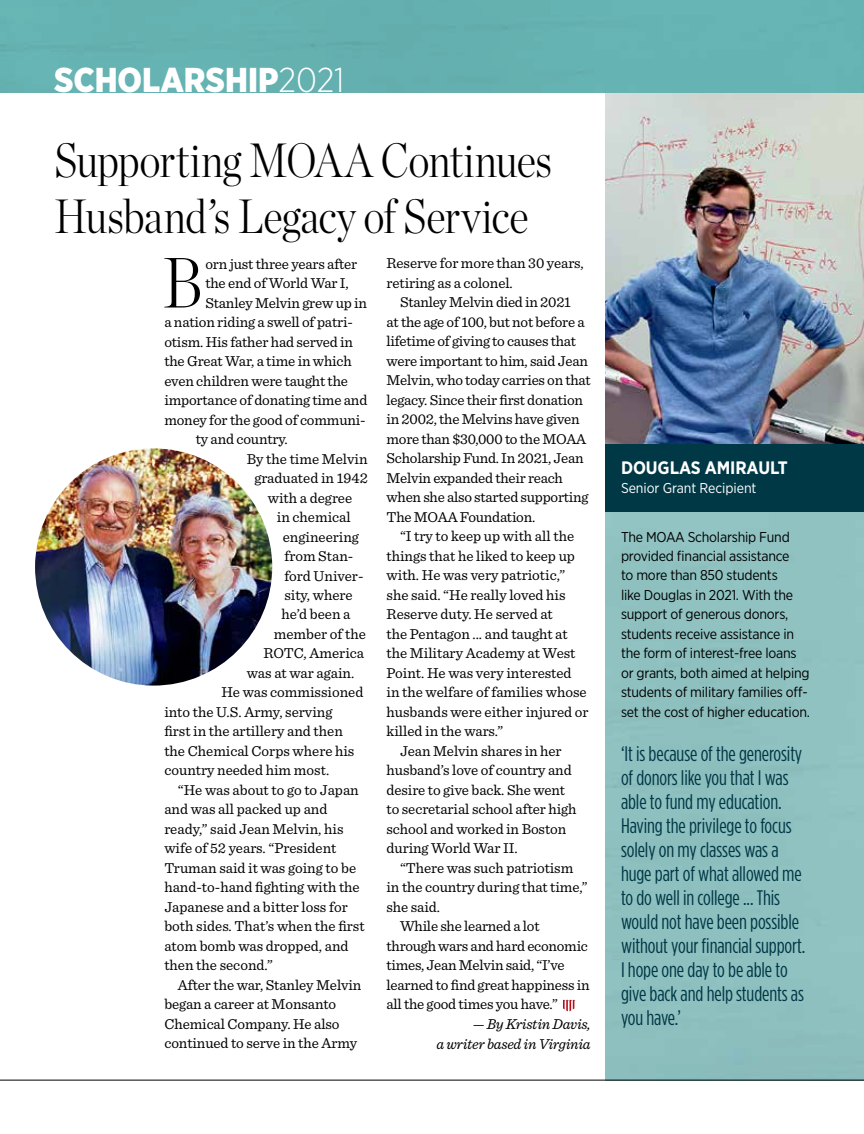
<style>
.page{position:relative;width:864px;height:1134px;background:#fff}
.page>*{position:absolute;margin:0;border:0;box-sizing:border-box;transform-origin:0 0}
.t1{font:300 70.95px "Chronicle Disp Cond";color:#000}
.t2{font:300 48px/55.2px "Chronicle Disp Cond";letter-spacing:-.015em;color:#000}
.t3{font:900 34.5px "Gotham Narrow";color:#fff}
.t4{font:21px/24px "Gotham Condensed";letter-spacing:-.005em;color:#003846}
.t5{font:700 18px "Gotham Narrow";letter-spacing:-.005em;color:#fff}
.t6{font:15px/19.5px "Sentinel";letter-spacing:-.005em;color:#000}
.t7{font:italic 15px/19.5px "Sentinel";letter-spacing:-.015em;color:#000;text-align:right}
.t8{font:14.25px/19.5px "Gotham Narrow";letter-spacing:-.015em;color:#000}
.t9{font:14.25px "Gotham Narrow";letter-spacing:-.005em;color:#fff}
.s1{font-weight:300}
</style>
<div class="page">
<div style="left:606px;top:512px;width:258px;height:568px;background:#8ec0c0"></div>
<img style="left:606px;top:93px;width:258px;height:351px">
<div style="left:606px;top:444px;width:258px;height:68px;background:#003846"></div>
<div style="left:0;top:0;width:864px;height:93px;background:#65b3b2"></div>
<svg style="left:563px;top:1000px;width:12px;height:11px"></svg>
<img style="left:35px;top:448px;width:237px;height:238px;border-radius:119px">
<hr style="left:0;top:1080px;width:864px;height:1px;background:#000">
<h3 class="t3" style="left:54px;top:57px;width:292px">SCHOLARSHIP<span class="s1">2021</span></h3>
<h2 class="t2" style="left:54px;top:129px;width:500px">Supporting MOAA Continues<br>Husband’s Legacy of Service</h2>
<h1 class="t1" style="left:162px;top:229px;width:42px">B</h1>
<p class="t6" style="left:205px;top:253px;width:153px">orn just three years after</p>
<p class="t6" style="left:205px;top:272px;width:145px">the end of World War I,</p>
<p class="t6" style="left:205px;top:292px;width:163px">Stanley Melvin grew up in</p>
<p class="t6" style="left:164px;top:311px;width:190px">a nation riding a swell of patri-</p>
<p class="t6" style="left:164px;top:331px;width:190px">otism. His father had served in</p>
<p class="t6" style="left:164px;top:350px;width:189px">the Great War, a time in which</p>
<p class="t6" style="left:164px;top:370px;width:185px">even children were taught the</p>
<p class="t6" style="left:164px;top:389px;width:205px">importance of donating time and</p>
<p class="t6" style="left:164px;top:409px;width:203px">money for the good of communi-</p>
<p class="t6" style="left:196px;top:428px;width:93px">ty and country.</p>
<p class="t6" style="left:247px;top:448px;width:122px">By the time Melvin</p>
<p class="t6" style="left:254px;top:467px;width:115px">graduated in 1942</p>
<p class="t6" style="left:268px;top:487px;width:86px">with a degree</p>
<p class="t6" style="left:277px;top:506px;width:75px">in chemical</p>
<p class="t6" style="left:283px;top:526px;width:78px">engineering</p>
<p class="t6" style="left:284px;top:545px;width:71px">from Stan-</p>
<p class="t6" style="left:284px;top:565px;width:81px">ford Univer-</p>
<p class="t6" style="left:284px;top:584px;width:70px">sity, where</p>
<p class="t6" style="left:281px;top:604px;width:71px">he’d been a</p>
<p class="t6" style="left:274px;top:623px;width:94px">member of the</p>
<p class="t6" style="left:263px;top:643px;width:102px">ROTC, America</p>
<p class="t6" style="left:247px;top:662px;width:109px">was at war again.</p>
<p class="t6" style="left:221px;top:682px;width:144px">He was commissioned</p>
<p class="t6" style="left:164px;top:701px;width:170px">into the U.S. Army, serving</p>
<p class="t6" style="left:164px;top:721px;width:180px">first in the artillery and then</p>
<p class="t6" style="left:164px;top:740px;width:192px">the Chemical Corps where his</p>
<p class="t6" style="left:164px;top:760px;width:166px">country needed him most.</p>
<p class="t6" style="left:178px;top:779px;width:182px">“He was about to go to Japan</p>
<p class="t6" style="left:164px;top:799px;width:165px">and was all packed up and</p>
<p class="t6" style="left:164px;top:818px;width:181px">ready,” said Jean Melvin, his</p>
<p class="t6" style="left:164px;top:838px;width:174px">wife of 52 years. “President</p>
<p class="t6" style="left:164px;top:857px;width:193px">Truman said it was going to be</p>
<p class="t6" style="left:164px;top:877px;width:197px">hand-to-hand fighting with the</p>
<p class="t6" style="left:164px;top:896px;width:185px">Japanese and a bitter loss for</p>
<p class="t6" style="left:164px;top:916px;width:202px">both sides. That’s when the first</p>
<p class="t6" style="left:164px;top:935px;width:186px">atom bomb was dropped, and</p>
<p class="t6" style="left:164px;top:955px;width:110px">then the second.”</p>
<p class="t6" style="left:178px;top:974px;width:185px">After the war, Stanley Melvin</p>
<p class="t6" style="left:164px;top:994px;width:173px">began a career at Monsanto</p>
<p class="t6" style="left:164px;top:1013px;width:177px">Chemical Company. He also</p>
<p class="t6" style="left:164px;top:1033px;width:194px">continued to serve in the Army</p>
<p class="t6" style="left:387px;top:253px;width:199px">Reserve for more than 30 years, retiring as a colonel.</p>
<p class="t6" style="left:387px;top:292px;width:206px;text-indent:14px">Stanley Melvin died in 2021<br>at the age of 100, but not before a lifetime of giving to causes that were important to him, said Jean<br>Melvin, who today carries on that legacy. Since their first donation in 2002, the Melvins have given more than $30,000 to the MOAA<br>Scholarship Fund. In 2021, Jean<br>Melvin expanded their reach when she also started supporting<br>The MOAA Foundation.</p>
<p class="t6" style="left:400px;top:526px;width:176px">“I try to keep up with all the</p>
<p class="t6" style="left:387px;top:545px;width:190px">things that he liked to keep up</p>
<p class="t6" style="left:387px;top:565px;width:180px">with. He was very patriotic,”</p>
<p class="t6" style="left:387px;top:584px;width:181px">she said. “He really loved his</p>
<p class="t6" style="left:387px;top:604px;width:168px">Reserve duty. He served at</p>
<p class="t6" style="left:387px;top:623px;width:183px">the Pentagon ... and taught at</p>
<p class="t6" style="left:387px;top:643px;width:191px">the Military Academy at West</p>
<p class="t6" style="left:387px;top:662px;width:187px">Point. He was very interested</p>
<p class="t6" style="left:387px;top:682px;width:202px">in the welfare of families whose</p>
<p class="t6" style="left:387px;top:701px;width:204px">husbands were either injured or</p>
<p class="t6" style="left:387px;top:721px;width:118px">killed in the wars.”</p>
<p class="t6" style="left:400px;top:740px;width:163px">Jean Melvin shares in her</p>
<p class="t6" style="left:387px;top:760px;width:187px">husband’s love of country and</p>
<p class="t6" style="left:387px;top:779px;width:180px">desire to give back. She went</p>
<p class="t6" style="left:387px;top:799px;width:191px">to secretarial school after high</p>
<p class="t6" style="left:387px;top:818px;width:181px">school and worked in Boston</p>
<p class="t6" style="left:387px;top:838px;width:133px">during World War II.</p>
<p class="t6" style="left:400px;top:857px;width:175px">“There was such patriotism</p>
<p class="t6" style="left:387px;top:877px;width:203px">in the country during that time,”</p>
<p class="t6" style="left:387px;top:896px;width:55px">she said.</p>
<p class="t6" style="left:400px;top:916px;width:141px">While she learned a lot</p>
<p class="t6" style="left:387px;top:935px;width:203px">through wars and hard economic</p>
<p class="t6" style="left:387px;top:955px;width:179px">times, Jean Melvin said, “I’ve</p>
<p class="t6" style="left:387px;top:974px;width:205px">learned to find great happiness in</p>
<p class="t6" style="left:387px;top:994px;width:173px">all the good times you have.”</p>
<p class="t7" style="left:437px;top:1013px;width:156px">— By Kristin Davis,<br>a writer based in Virginia</p>
<p class="t5" style="left:621px;top:456px;width:168px">DOUGLAS AMIRAULT</p>
<p class="t9" style="left:621px;top:480px;width:137px">Senior Grant Recipient</p>
<p class="t8" style="left:621px;top:526px;width:190px">The MOAA Scholarship Fund provided financial assistance<br>to more than 850 students<br>like Douglas in 2021. With the support of generous donors, students receive assistance in the form of interest-free loans or grants, both aimed at helping students of military families off&shy;set the cost of higher education.</p>
<p class="t4" style="left:621px;top:741px;width:186px">‘It is because of the generosity of donors like you that I was able to fund my education.<br>Having the privilege to focus solely on my classes was a huge part of what allowed me to do well in college ... This would not have been possible without your financial support.<br>I hope one day to be able to give back and help students as you have.’</p>
</div>
